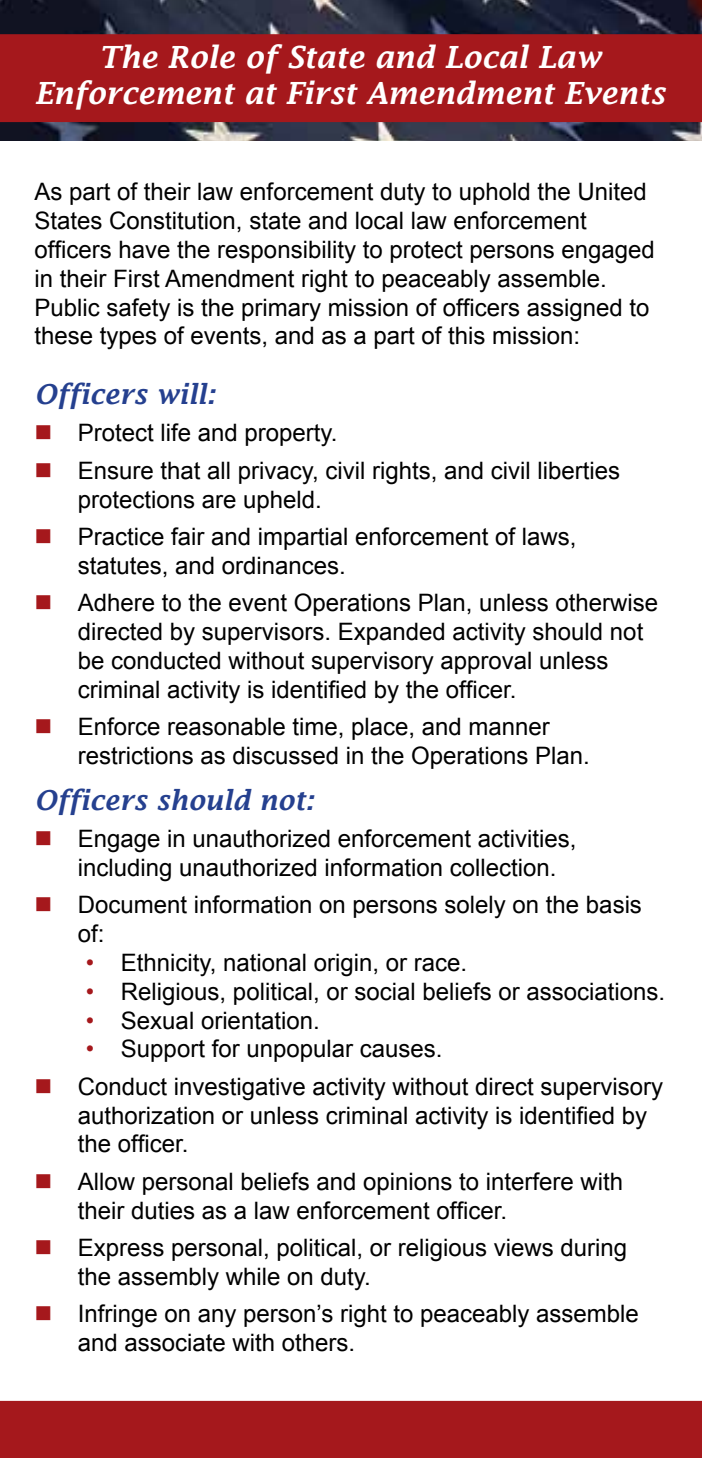
<style>
.page{position:relative;width:702px;height:1458px;background:#fff}
.page>*{position:absolute;margin:0;border:0;box-sizing:border-box;transform-origin:0 0}
.Subhead_1{font:italic 600 30px/36px "Lucida Fax";color:#fff;text-align:center}
.officers{font:italic 600 27px "Lucida Fax";color:#25408f}
.bullet{font:24px/28.8px "Arial";color:#000}
.body_text{font:24px/28.8px "Arial";color:#000}
.bullet_2{font:24px "Arial";color:#000}
.s1{color:#a5181c}
</style>
<div class="page">
<img style="left:0;top:0;width:702px;height:140px">
<div style="left:0;top:34px;width:702px;height:88px;background:#a5181c"></div>
<div style="left:0;top:1401px;width:702px;height:57px;background:#a5181c"></div>
<p class="Subhead_1" style="left:35px;top:39px;width:632px">The Role of State and Local Law<br>Enforcement at First Amendment Events</p>
<p class="body_text" style="left:35px;top:178px;width:622px">As part of their law enforcement duty to uphold the United States Constitution, state and local law enforcement officers have the responsibility to protect persons engaged in their First Amendment right to peaceably assemble.<br>Public safety is the primary mission of officers assigned to these types of events, and as a part of this mission:</p>
<p class="officers" style="left:35px;top:379px;width:182px">Officers will:</p>
<p class="bullet" style="left:78px;top:419px;width:261px">Protect life and property.</p>
<p class="bullet" style="left:78px;top:456px;width:544px">Ensure that all privacy, civil rights, and civil liberties protections are upheld.</p>
<p class="bullet" style="left:78px;top:522px;width:500px">Practice fair and impartial enforcement of laws, statutes, and ordinances.</p>
<p class="bullet" style="left:78px;top:589px;width:582px">Adhere to the event Operations Plan, unless otherwise directed by supervisors. Expanded activity should not be conducted without supervisory approval unless criminal activity is identified by the officer.</p>
<p class="bullet" style="left:78px;top:712px;width:514px">Enforce reasonable time, place, and manner restrictions as discussed in the Operations Plan.</p>
<p class="officers" style="left:35px;top:785px;width:281px">Officers should not:</p>
<p class="bullet" style="left:78px;top:825px;width:500px">Engage in unauthorized enforcement activities, including unauthorized information collection.</p>
<p class="bullet" style="left:78px;top:891px;width:566px">Document information on persons solely on the basis of:</p>
<p class="bullet_2" style="left:86px;top:947px;width:383px"><span class="s1">•</span> Ethnicity, national origin, or race.</p>
<p class="bullet_2" style="left:86px;top:976px;width:581px"><span class="s1">•</span> Religious, political, or social beliefs or associations.</p>
<p class="bullet_2" style="left:86px;top:1004px;width:235px"><span class="s1">•</span> Sexual orientation.</p>
<p class="bullet_2" style="left:86px;top:1033px;width:358px"><span class="s1">•</span> Support for unpopular causes.</p>
<p class="bullet" style="left:78px;top:1072px;width:587px">Conduct investigative activity without direct supervisory authorization or unless criminal activity is identified by the officer.</p>
<p class="bullet" style="left:78px;top:1167px;width:547px">Allow personal beliefs and opinions to interfere with their duties as a law enforcement officer.</p>
<p class="bullet" style="left:78px;top:1234px;width:551px">Express personal, political, or religious views during the assembly while on duty.</p>
<p class="bullet" style="left:78px;top:1300px;width:563px">Infringe on any person’s right to peaceably assemble and associate with others.</p>
</div>
